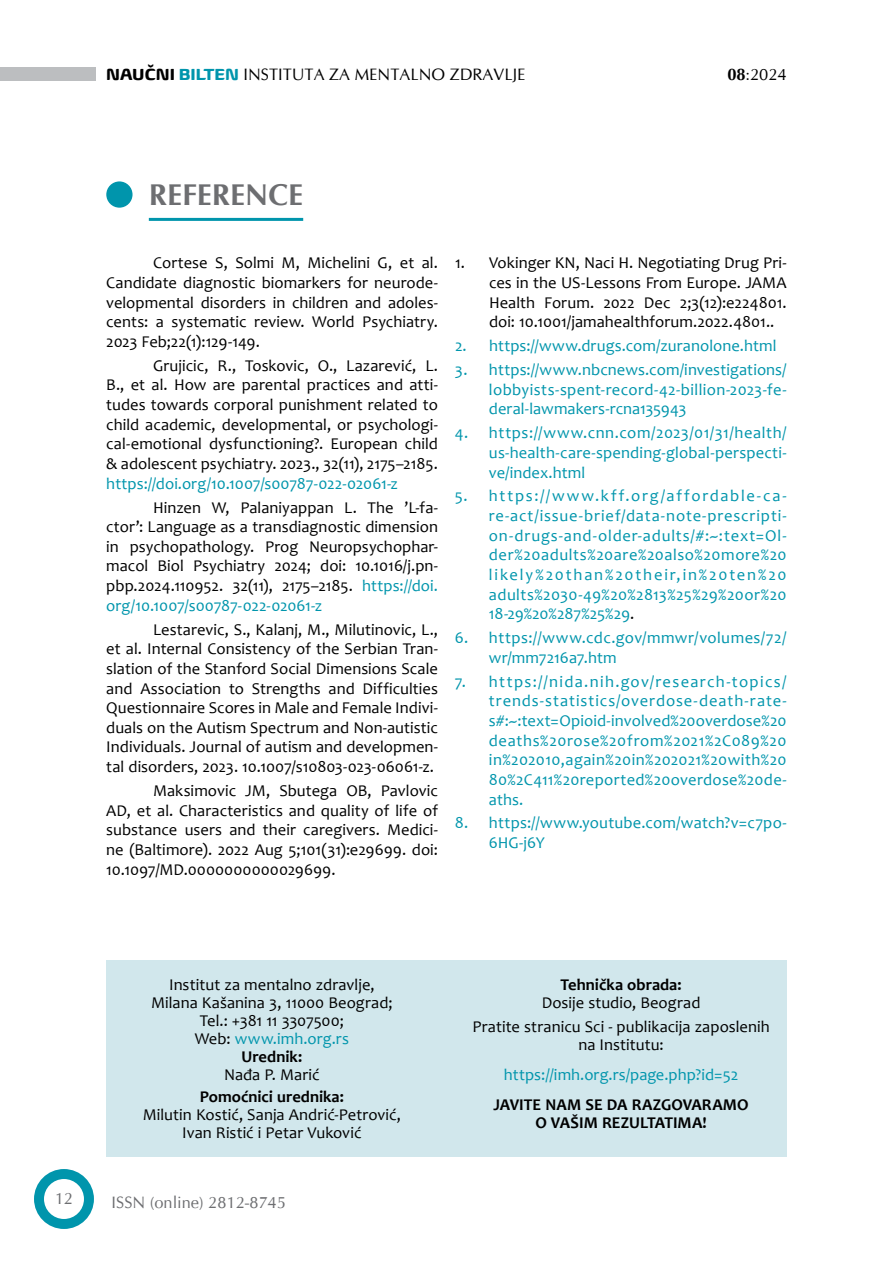
<style>
.page{position:relative;width:893px;height:1263px;background:#fff}
.page>*{position:absolute;margin:0;border:0;box-sizing:border-box;transform-origin:0 0}
.t1{font:700 30px "CG Omega";color:#6d6e71}
.t2{font:16.5px/19.6px "Candara";color:#000;text-align:justify}
.t3{font:16.5px/19.6px "Candara";letter-spacing:.01em;color:#0095ac;text-align:justify}
.t4{font:700 16.5px/18px "Candara";color:#000;text-align:center}
.t5{font:16.5px "CG Omega";color:#000}
.t6{font:16.5px "CG Omega";color:#6d6e71}
.s1{font-family:"Biome W04";font-weight:700}
.s2{font-family:"Biome W04";font-weight:700;color:#0095ac}
.s3{font-weight:700}
.s4{color:#0095ac}
.s5{color:#000}
</style>
<div class="page">
<div style="left:34px;top:1169px;width:60px;height:60px;background:#0095ac;border-radius:50%"></div>
<div style="left:44px;top:1179px;width:40px;height:40px;background:#fff;border-radius:50%"></div>
<div style="left:0;top:67px;width:96px;height:14px;background:#bcbec0"></div>
<div style="left:106px;top:960px;width:681px;height:197px;background:#d1e7ec"></div>
<hr style="left:149px;top:218px;width:154px;height:3px;background:#0095ac">
<div style="left:106px;top:181px;width:27px;height:27px;background:#0095ac;border-radius:50%"></div>
<p class="t5" style="left:106px;top:64px;width:421px"><span class="s1">NAUČNI</span> <span class="s2">BILTEN</span> INSTITUTA ZA MENTALNO ZDRAVLJE</p>
<p class="t5" style="left:727px;top:65px;width:61px"><span class="s3">08</span>:2024</p>
<h1 class="t1" style="left:149px;top:176px;width:156px">REFERENCE</h1>
<p class="t2" style="left:106px;top:253px;width:333px;text-indent:47px">Cortese S, Solmi M, Michelini G, et al.<br>Candidate diagnostic biomarkers for neurode&shy;velopmental disorders in children and adoles&shy;cents: a systematic review. World Psychiatry.<br>2023 Feb;22(1):129-149.</p>
<p class="t2" style="left:106px;top:355px;width:333px;text-indent:47px">Grujicic, R., Toskovic, O., Lazarević, L.<br>B., et al. How are parental practices and atti&shy;tudes towards corporal punishment related to child academic, developmental, or psychologi&shy;cal-emotional dysfunctioning?. European child &amp; adolescent psychiatry. 2023., 32(11), 2175–2185.</p>
<p class="t3" style="left:106px;top:473px;width:293px">https://doi.org/10.1007/s00787-022-02061-z</p>
<p class="t2" style="left:106px;top:497px;width:333px;text-indent:47px">Hinzen W, Palaniyappan L. The ’L-fa&shy;ctor’: Language as a transdiagnostic dimension in psychopathology. Prog Neuropsychophar&shy;macol Biol Psychiatry 2024; doi: 10.1016/j.pn&shy;pbp.2024.110952. 32(11), 2175–2185. <span class="s4">https://doi. org/10.1007/s00787-022-02061-z</span></p>
<p class="t2" style="left:106px;top:619px;width:333px;text-indent:47px">Lestarevic, S., Kalanj, M., Milutinovic, L., et al. Internal Consistency of the Serbian Tran&shy;slation of the Stanford Social Dimensions Scale and Association to Strengths and Difficulties Questionnaire Scores in Male and Female Indivi&shy;duals on the Autism Spectrum and Non-autistic Individuals. Journal of autism and developmen&shy;tal disorders, 2023. 10.1007/s10803-023-06061-z.</p>
<p class="t2" style="left:106px;top:781px;width:333px;text-indent:47px">Maksimovic JM, Sbutega OB, Pavlovic AD, et al. Characteristics and quality of life of substance users and their caregivers. Medici&shy;ne (Baltimore). 2022 Aug 5;101(31):e29699. doi:<br>10.1097/MD.0000000000029699.</p>
<p class="t2" style="left:489px;top:253px;width:299px;text-indent:-34px">1. Vokinger KN, Naci H. Negotiating Drug Pri&shy;ces in the US-Lessons From Europe. JAMA Health Forum. 2022 Dec 2;3(12):e224801. doi: 10.1001/jamahealthforum.2022.4801..</p>
<p class="t3" style="left:455px;top:336px;width:323px">2. https://www.drugs.com/zuranolone.html</p>
<p class="t3" style="left:489px;top:360px;width:299px;text-indent:-34px">3. https://www.nbcnews.com/investigations/ lobbyists-spent-record-42-billion-2023-fe&shy;deral-lawmakers-rcna135943</p>
<p class="t3" style="left:489px;top:423px;width:299px;text-indent:-34px">4. https://www.cnn.com/2023/01/31/health/ us-health-care-spending-global-perspecti&shy;ve/index.html</p>
<p class="t3" style="left:489px;top:486px;width:299px;text-indent:-34px">5. https://www.kff.org/affordable-ca&shy;re-act/issue-brief/data-note-prescripti&shy;on-drugs-and-older-adults/#:~:text=Ol&shy;der%20adults%20are%20also%20more%20 likely%20than%20their,in%20ten%20 adults%2030-49%20%2813%25%29%20or%20<br>18-29%20%287%25%29<span class="s5">.</span></p>
<p class="t3" style="left:489px;top:628px;width:299px;text-indent:-34px">6. https://www.cdc.gov/mmwr/volumes/72/ wr/mm7216a7.htm</p>
<p class="t3" style="left:489px;top:671px;width:299px;text-indent:-34px">7. https://nida.nih.gov/research-topics/ trends-statistics/overdose-death-rate&shy;s#:~:text=Opioid-involved%20overdose%20 deaths%20rose%20from%2021%2C089%20 in%202010,again%20in%202021%20with%20<br>80%2C411%20reported%20overdose%20de&shy;aths.</p>
<p class="t3" style="left:489px;top:813px;width:299px;text-indent:-34px">8. https://www.youtube.com/watch?v=c7po-<br>6HG-j6Y</p>
<p class="t6" style="left:55px;top:1188px;width:20px">12</p>
<p class="t2" style="left:151px;top:975px;width:243px;line-height:18px;text-align:center">Institut za mentalno zdravlje,<br>Milana Kašanina 3, 11000 Beograd;<br>Tel.: +381 11 3307500;<br>Web: <span class="s4">www.imh.org.rs<br></span><span class="s3">Urednik:</span></p>
<p class="t2" style="left:224px;top:1065px;width:97px">Nađa P. Marić</p>
<p class="t4" style="left:200px;top:1088px;width:146px">Pomoćnici urednika:</p>
<p class="t2" style="left:143px;top:1106px;width:260px;line-height:18px;text-align:center">Milutin Kostić, Sanja Andrić-Petrović,<br>Ivan Ristić i Petar Vuković</p>
<p class="t6" style="left:112px;top:1193px;width:176px">ISSN (online) 2812-8745</p>
<p class="t4" style="left:561px;top:975px;width:122px">Tehnička obrada:</p>
<p class="t2" style="left:472px;top:990px;width:299px;line-height:24px;text-align:center">Dosije studio, Beograd<br>Pratite stranicu Sci - publikacija zaposlenih</p>
<p class="t2" style="left:578px;top:1034px;width:87px">na Institutu:</p>
<p class="t3" style="left:504px;top:1064px;width:236px">https://imh.org.rs/page.php?id=52</p>
<p class="t4" style="left:493px;top:1095px;width:257px">JAVITE NAM SE DA RAZGOVARAMO<br>O VAŠIM REZULTATIMA!</p>
</div>
